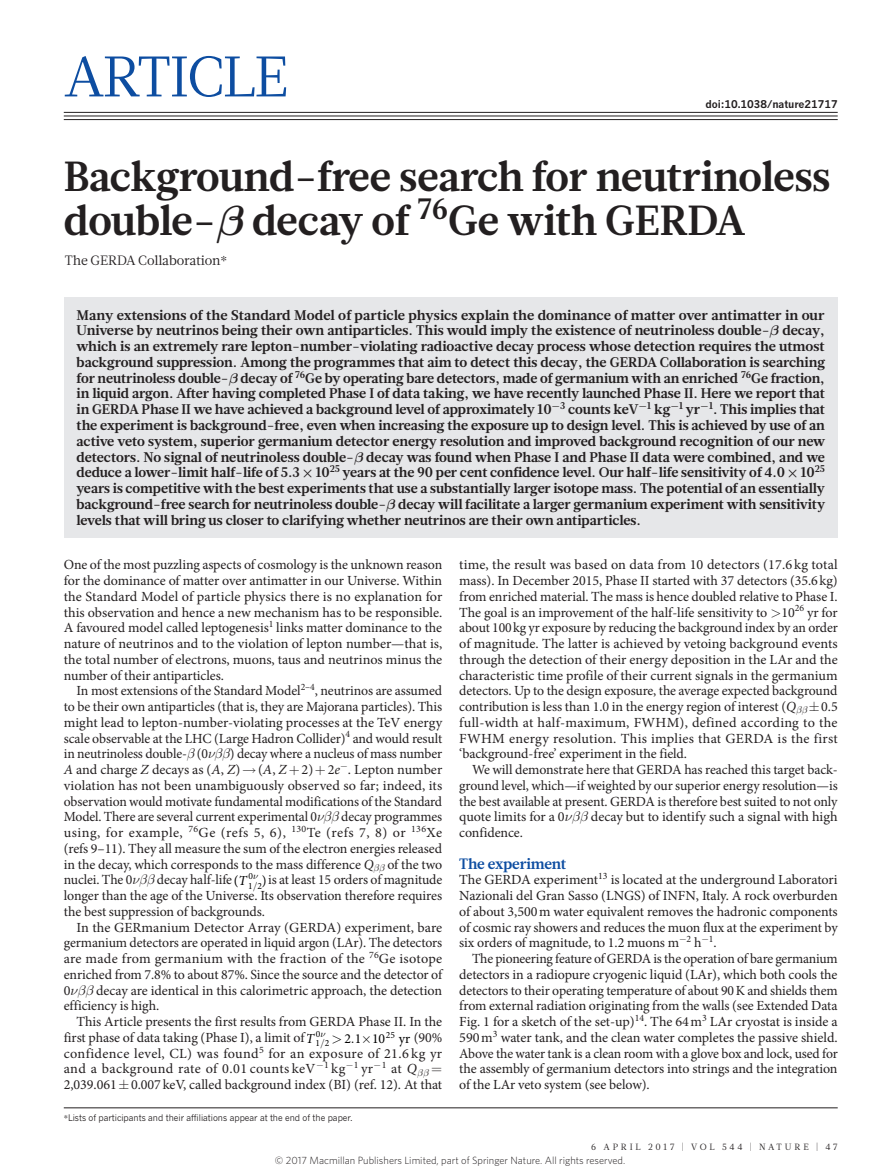
<style>
.page{position:relative;width:893px;height:1174px;background:#fff}
.page>*{position:absolute;margin:0;border:0;box-sizing:border-box;transform-origin:0 0}
.t1{font:57px "Glosa Math";letter-spacing:-.025em;color:#0d4da1}
.t2{font:700 42px/43.5px "Glosa Math";letter-spacing:-.005em;color:#231f20}
.t3{font:700 15px "Glosa Math";letter-spacing:-.015em;color:#0d4da1}
.t4{font:13.95px/15.8px "Minion Pro";letter-spacing:-.005em;color:#231f20;text-align:justify}
.t5{font:700 13.95px/15.8px "Glosa Math";color:#231f20;text-align:justify}
.t6{font:13.95px/15.8px "Minion Pro";letter-spacing:.015em;color:#231f20}
.t7{font:13.8px "Minion Pro";color:#000}
.t8{font:13.5px "Glosa Math";letter-spacing:-.01em;color:#231f20}
.t9{font:300 10.5px "Whitney";color:#231f20}
.t10{font:700 10.5px "News Gothic MT Std";letter-spacing:-.005em;color:#231f20}
.t11{font:9.45px "Minion Pro";color:#000}
.t12{font:9px "News Gothic MT Std";color:#231f20;scale:.95 1}
.t13{font:9px "Glosa Math";letter-spacing:.3em;color:#231f20}
.s1{font-family:"STIX General"}
.s2{font-style:italic}
.s3{font-style:italic;font-size:13.8px;color:#000}
.s4{font-size:13.8px;color:#000}
.s5{font-size:13.95px;color:#231f20}
</style>
<div class="page">
<hr style="left:64px;top:112px;width:774px;height:1px;background:#231f20">
<hr style="left:64px;top:116px;width:774px;height:1px;background:#231f20">
<hr style="left:64px;top:119px;width:774px;height:1px;background:#231f20">
<div style="left:64px;top:297px;width:774px;height:240px;background:#e6e7e9"></div>
<hr style="left:64px;top:1107px;width:774px;height:1px;background:#231f20">
<h1 class="t1" style="left:64px;top:39px;width:221px">Article</h1>
<p class="t10" style="left:705px;top:98px;width:134px">doi:10.1038/nature21717</p>
<h2 class="t2" style="left:64px;top:155px;width:768px">Background-free search for neutrinoless double- decay of <sup>76</sup>Ge with GERDA</h2>
<p class="t8" style="left:65px;top:252px;width:164px">The GERDA Collaboration<span class="s1">*</span></p>
<p class="t5" style="left:77px;top:307px;width:750px">Many extensions of the Standard Model of particle physics explain the dominance of matter over antimatter in our Universe by neutrinos being their own antiparticles. This would imply the existence of neutrinoless double- decay, which is an extremely rare lepton-number-violating radioactive decay process whose detection requires the utmost background suppression. Among the programmes that aim to detect this decay, the GERDA Collaboration is searching for neutrinoless double- decay of <sup>76</sup>Ge by operating bare detectors, made of germanium with an enriched <sup>76</sup>Ge fraction, in liquid argon. After having completed Phase I of data taking, we have recently launched Phase II. Here we report that in GERDA Phase II we have achieved a background level of approximately 10−<sup>3</sup> counts keV−<sup>1</sup> kg−<sup>1</sup> yr−<sup>1</sup>. This implies that the experiment is background-free, even when increasing the exposure up to design level. This is achieved by use of an active veto system, superior germanium detector energy resolution and improved background recognition of our new detectors. No signal of neutrinoless double- decay was found when Phase I and Phase II data were combined, and we deduce a lower-limit half-life of 5.3 10<sup>25</sup> years at the 90 per cent confidence level. Our half-life sensitivity of 4.0 10<sup>25 </sup>years is competitive with the best experiments that use a substantially larger isotope mass. The potential of an essentially background-free search for neutrinoless double- decay will facilitate a larger germanium experiment with sensitivity levels that will bring us closer to clarifying whether neutrinos are their own antiparticles.</p>
<p class="t4" style="left:64px;top:557px;width:380px">One of the most puzzling aspects of cosmology is the unknown reason for the dominance of matter over antimatter in our Universe. Within the Standard Model of particle physics there is no explanation for this observation and hence a new mechanism has to be responsible.<br>A favoured model called leptogenesis<sup>1</sup> links matter dominance to the nature of neutrinos and to the violation of lepton number—that is, the total number of electrons, muons, taus and neutrinos minus the number of their antiparticles.</p>
<p class="t4" style="left:64px;top:683px;width:380px;text-indent:13px">In most extensions of the Standard Model<sup>2–4</sup>, neutrinos are assumed to be their own antiparticles (that is, they are Majorana particles). This might lead to lepton-number-violating processes at the TeV energy scale observable at the LHC (Large Hadron Collider)<sup>4</sup> and would result in neutrinoless double- (0</p>
<p class="t4" style="left:64px;top:746px;width:380px;text-indent:166px">) decay where a nucleus of mass number <span class="s2">A</span> and charge <span class="s2">Z</span> decays as (<span class="s2">A</span>, <span class="s2">Z</span>)→ (<span class="s2">A</span>, <span class="s2">Z</span> 2) 2<span class="s2">e</span>−. Lepton number violation has not been unambiguously observed so far; indeed, its observation would motivate fundamental modifications of the Standard Model. There are several current experimental 0</p>
<p class="t4" style="left:64px;top:809px;width:380px;text-indent:277px">decay programmes using, for example, <sup>76</sup>Ge (refs 5, 6), <sup>130</sup>Te (refs 7, 8) or <sup>136</sup>Xe (refs 9–11). They all measure the sum of the electron energies released in the decay, which corresponds to the mass difference <span class="s2">Q</span> of the two nuclei. The 0</p>
<p class="t4" style="left:157px;top:872px;width:287px">decay half-life <span class="s3">T</span><span class="s4">(</span> <sup>0</sup> is at least 15 orders of magnitude</p>
<p class="t7" style="left:262px;top:871px;width:6px">)</p>
<p class="t11" style="left:248px;top:879px;width:16px">1 2</p>
<p class="t4" style="left:64px;top:888px;width:380px">longer than the age of the Universe. Its observation therefore requires the best suppression of backgrounds.</p>
<p class="t4" style="left:64px;top:919px;width:380px;text-indent:13px">In the GERmanium Detector Array (GERDA) experiment, bare germanium detectors are operated in liquid argon (LAr). The detectors are made from germanium with the fraction of the <sup>76</sup>Ge isotope enriched from 7.8% to about 87%. Since the source and the detector of 0</p>
<p class="t4" style="left:64px;top:982px;width:380px;text-indent:32px">decay are identical in this calorimetric approach, the detection efficiency is high.</p>
<p class="t4" style="left:64px;top:1014px;width:380px;text-indent:13px">This Article presents the first results from GERDA Phase II. In the first phase of data taking (Phase I), a limit of <span class="s3">T</span></p>
<p class="t11" style="left:316px;top:1027px;width:6px">0</p>
<p class="t11" style="left:386px;top:1028px;width:11px">25</p>
<p class="t6" style="left:64px;top:1045px;width:380px">confidence level, CL) was found<sup>5</sup> for an exposure of 21.6 kg yr and a background rate of 0.01 counts keV−<sup>1</sup> kg−<sup>1</sup> yr−<sup>1</sup> at <span class="s2">Q<br></span>2,039.061 0.007keV, called background index (BI) (ref. 12). At that</p>
<p class="t7" style="left:344px;top:1029px;width:99px">2 1 10 yr <span class="s5">(90%</span></p>
<p class="t11" style="left:315px;top:1036px;width:16px">1 2</p>
<p class="t4" style="left:459px;top:557px;width:380px">time, the result was based on data from 10 detectors (17.6 kg total mass). In December 2015, Phase II started with 37 detectors (35.6kg) from enriched material. The mass is hence doubled relative to Phase I.<br>The goal is an improvement of the half-life sensitivity to 10<sup>26</sup> yr for about 100kg yr exposure by reducing the background index by an order of magnitude. The latter is achieved by vetoing background events through the detection of their energy deposition in the LAr and the characteristic time profile of their current signals in the germanium detectors. Up to the design exposure, the average expected background contribution is less than 1.0 in the energy region of interest (<span class="s2">Q</span></p>
<p class="t4" style="left:459px;top:699px;width:380px;text-indent:362px">0.5 full-width at half-maximum, FWHM), defined according to the FWHM energy resolution. This implies that GERDA is the first ‘background-free’ experiment in the field.</p>
<p class="t4" style="left:459px;top:762px;width:380px;text-indent:13px">We will demonstrate here that GERDA has reached this target back&shy;ground level, which—if weighted by our superior energy resolution—is the best available at present. GERDA is therefore best suited to not only quote limits for a 0</p>
<p class="t4" style="left:591px;top:809px;width:248px">decay but to identify such a signal with high</p>
<p class="t4" style="left:459px;top:825px;width:65px">confidence.</p>
<p class="t3" style="left:459px;top:853px;width:109px">The experiment</p>
<p class="t4" style="left:459px;top:872px;width:380px">The GERDA experiment<sup>13</sup> is located at the underground Laboratori Nazionali del Gran Sasso (LNGS) of INFN, Italy. A rock overburden of about 3,500m water equivalent removes the hadronic components of cosmic ray showers and reduces the muon flux at the experiment by six orders of magnitude, to 1.2 muons m−<sup>2</sup> h−<sup>1</sup>.</p>
<p class="t4" style="left:459px;top:951px;width:380px;text-indent:13px">The pioneering feature of GERDA is the operation of bare germanium detectors in a radiopure cryogenic liquid (LAr), which both cools the detectors to their operating temperature of about 90K and shields them from external radiation originating from the walls (see Extended Data Fig. 1 for a sketch of the set-up)<sup>14</sup>. The 64m<sup>3</sup> LAr cryostat is inside a 590m<sup>3</sup> water tank, and the clean water completes the passive shield.<br>Above the water tank is a clean room with a glove box and lock, used for the assembly of germanium detectors into strings and the integration of the LAr veto system (see below).</p>
<p class="t12" style="left:64px;top:1112px;width:305px"><span class="s1">*</span>Lists of participants and their affiliations appear at the end of the paper.</p>
<p class="t9" style="left:275px;top:1153px;width:352px">© 2017 Macmillan Publishers Limited, part of Springer Nature. All rights reserved.</p>
<p class="t13" style="left:591px;top:1141px;width:248px">6 April 2017 | VOL 544 | NATURE | 47</p>
</div>
